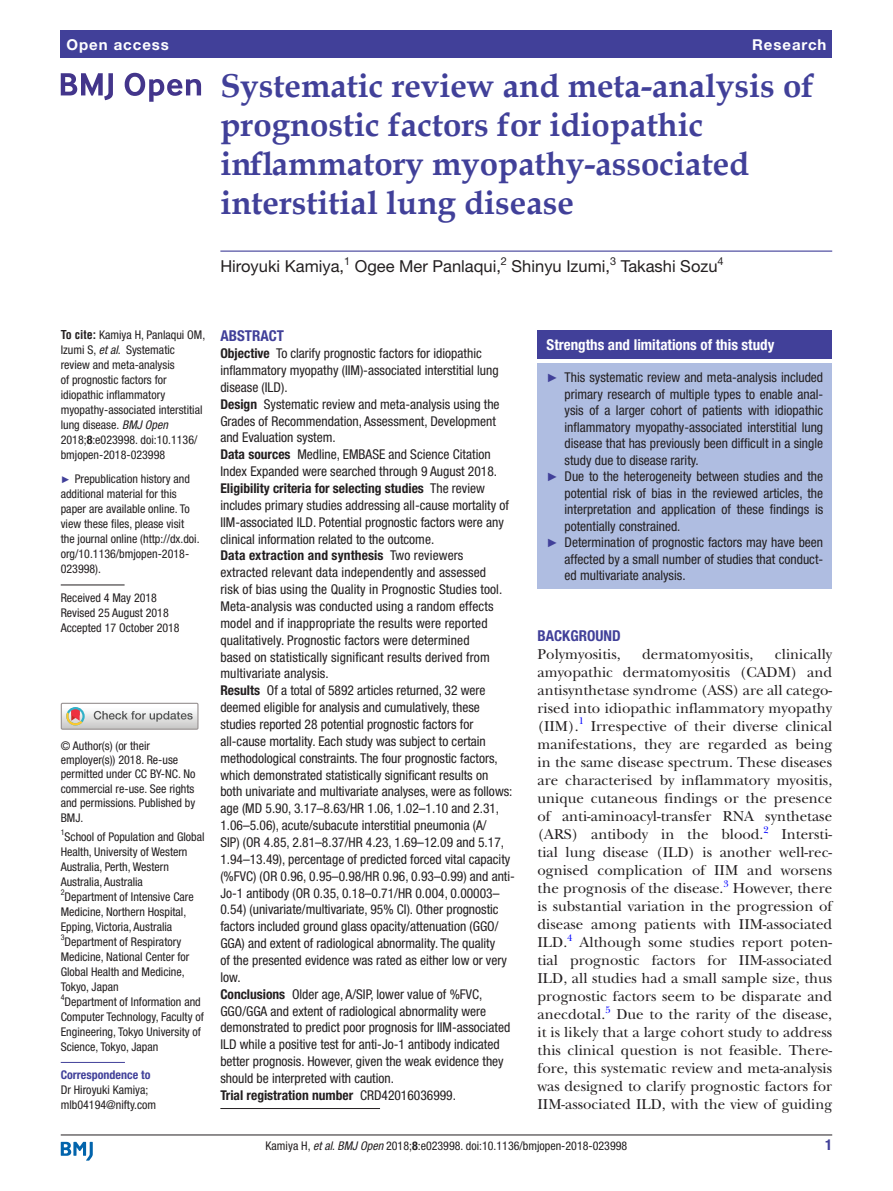
<style>
.page{position:relative;width:893px;height:1191px;background:#fff}
.page>*{position:absolute;margin:0;border:0;box-sizing:border-box;transform-origin:0 0}
.t1{font:700 33px/39px "Book Antiqua";color:#414099}
.t2{font:16.5px "Helvetica Neue LT Std";color:#231f20}
.t3{font:15px/18px "New Baskerville";color:#231f20;text-align:justify}
.t4{font:700 condensed 15px "Helvetica Neue LT Std";color:#fff}
.t5{font:700 condensed 15px "Helvetica Neue LT Std";color:#414099}
.t6{font:700 15px "Helvetica Neue LT Std";letter-spacing:.065em;color:#fff}
.t7{font:condensed 13.5px/16.8px "Helvetica Neue LT Std";color:#231f20}
.t8{font:condensed 12px/15px "Helvetica Neue LT Std";color:#231f20}
.t9{font:700 condensed 12px "Helvetica Neue LT Std";color:#414099}
.t10{font:10.95px "Helvetica Neue LT Std";color:#231f20}
.t11{font:9.9px "New Baskerville";color:#00f}
.t12{font:condensed 7.95px "Helvetica Neue LT Std";color:#231f20}
.s1{font-family:"Helvetica LT Std";font-weight:700}
.s2{font-style:italic}
.s3{font-weight:700}
.s4{font-family:"Arial";font-stretch:normal;font-size:9.75px;color:#414099}
.s5{font-family:"Arial";font-stretch:normal;font-size:12px;color:#414099}
</style>
<div class="page">
<hr style="left:61px;top:1134px;width:771px;height:1px;background:#231f20">
<svg style="left:61px;top:1141px;width:32px;height:19px"></svg>
<div style="left:61px;top:31px;width:771px;height:27px;background:#414099"></div>
<hr style="left:220px;top:250px;width:612px;height:2px;background:#414099">
<hr style="left:61px;top:584px;width:64px;height:1px;background:#231f20">
<hr style="left:61px;top:1062px;width:64px;height:1px;background:#414099">
<svg style="left:61px;top:73px;width:52px;height:27px"></svg>
<svg style="left:125px;top:73px;width:76px;height:29px"></svg>
<div style="left:61px;top:702px;width:138px;height:27px;border:1px solid #969090"></div>
<svg style="left:61px;top:703px;width:137px;height:26px"></svg>
<hr style="left:220px;top:1108px;width:160px;height:1px;background:#231f20">
<div style="left:538px;top:331px;width:294px;height:28px;background:#414099"></div>
<div style="left:538px;top:363px;width:294px;height:226px;background:#afbde1"></div>
<p class="t6" style="left:66px;top:35px;width:104px">Open access</p>
<p class="t6" style="left:752px;top:35px;width:76px">Research</p>
<h1 class="t1" style="left:220px;top:66px;width:595px">Systematic review and meta-analysis of prognostic factors for idiopathic inflammatory myopathy-associated interstitial lung disease</h1>
<p class="t2" style="left:220px;top:257px;width:125px">Hiroyuki Kamiya,</p>
<p class="t10" style="left:344px;top:254px;width:8px">1</p>
<p class="t2" style="left:355px;top:257px;width:148px">Ogee Mer Panlaqui,</p>
<p class="t10" style="left:501px;top:254px;width:8px">2</p>
<p class="t2" style="left:512px;top:257px;width:100px">Shinyu Izumi,</p>
<p class="t10" style="left:610px;top:254px;width:8px">3</p>
<p class="t2" style="left:621px;top:257px;width:98px">Takashi Sozu</p>
<p class="t10" style="left:718px;top:254px;width:8px">4</p>
<p class="t8" style="left:61px;top:327px;width:146px"><span class="s1">To cite:</span> Kamiya H, Panlaqui OM,<br>Izumi S, <span class="s2">et al</span>. Systematic review and meta-analysis<br>of prognostic factors for idiopathic inflammatory myopathy-associated interstitial lung disease. <span class="s2">BMJ Open<br></span>2018;<span class="s3">8</span>:e023998. doi:10.1136/ bmjopen-2018-023998</p>
<p class="t8" style="left:61px;top:471px;width:140px"><span class="s4">►</span> Prepublication history and additional material for this paper are available online. To view these files, please visit the journal online (http://dx.doi. org/10.1136/bmjopen-2018-<br>023998).</p>
<p class="t8" style="left:61px;top:590px;width:120px">Received 4 May 2018<br>Revised 25 August 2018<br>Accepted 17 October 2018</p>
<p class="t8" style="left:61px;top:738px;width:136px;line-height:14.4px">© Author(s) (or their employer(s)) 2018. Re-use permitted under CC BY-NC. No commercial re-use. See rights and permissions. Published by<br>BMJ.</p>
<p class="t12" style="left:61px;top:828px;width:5px">1</p>
<p class="t8" style="left:61px;top:829px;width:145px;text-indent:4px">School of Population and Global<br>Health, University of Western<br>Australia, Perth, Western<br>Australia, Australia</p>
<p class="t12" style="left:61px;top:888px;width:5px">2</p>
<p class="t8" style="left:61px;top:889px;width:135px;text-indent:4px">Department of Intensive Care<br>Medicine, Northern Hospital,<br>Epping, Victoria, Australia</p>
<p class="t12" style="left:61px;top:933px;width:5px">3</p>
<p class="t8" style="left:61px;top:934px;width:145px;text-indent:4px">Department of Respiratory<br>Medicine, National Center for<br>Global Health and Medicine,<br>Tokyo, Japan<br><sup>4</sup>Department of Information and<br>Computer Technology, Faculty of<br>Engineering, Tokyo University of<br>Science, Tokyo, Japan</p>
<p class="t9" style="left:61px;top:1067px;width:91px">Correspondence to</p>
<p class="t8" style="left:61px;top:1082px;width:97px">Dr Hiroyuki Kamiya; mlb04194@nifty.com</p>
<p class="t5" style="left:220px;top:327px;width:65px">Abstract</p>
<p class="t7" style="left:220px;top:345px;width:296px"><span class="s3">Objective</span> To clarify prognostic factors for idiopathic inflammatory myopathy (IIM)-associated interstitial lung disease (ILD).<br><span class="s3">Design</span> Systematic review and meta-analysis using the Grades of Recommendation, Assessment, Development and Evaluation system.<br><span class="s3">Data sources</span> Medline, EMBASE and Science Citation Index Expanded were searched through 9 August 2018.<br><span class="s3">Eligibility criteria for selecting studies</span> The review includes primary studies addressing all-cause mortality of IIM-associated ILD. Potential prognostic factors were any clinical information related to the outcome.<br><span class="s3">Data extraction and synthesis</span> Two reviewers<br>extracted relevant data independently and assessed<br>risk of bias using the Quality in Prognostic Studies tool.<br>Meta-analysis was conducted using a random effects model and if inappropriate the results were reported qualitatively. Prognostic factors were determined<br>based on statistically significant results derived from multivariate analysis.<br><span class="s3">Results</span> Of a total of 5892 articles returned, 32 were deemed eligible for analysis and cumulatively, these studies reported 28 potential prognostic factors for all-cause mortality. Each study was subject to certain methodological constraints. The four prognostic factors, which demonstrated statistically significant results on<br>both univariate and multivariate analyses, were as follows: age (MD 5.90, 3.17–8.63/HR 1.06, 1.02–1.10 and 2.31, 1.06–5.06), acute/subacute interstitial pneumonia (A/<br>SIP) (OR 4.85, 2.81–8.37/HR 4.23, 1.69–12.09 and 5.17, 1.94–13.49), percentage of predicted forced vital capacity (%FVC) (OR 0.96, 0.95–0.98/HR 0.96, 0.93–0.99) and anti-Jo-1 antibody (OR 0.35, 0.18–0.71/HR 0.004, 0.00003– 0.54) (univariate/multivariate, 95% CI). Other prognostic factors included ground glass opacity/attenuation (GGO/ GGA) and extent of radiological abnormality. The quality<br>of the presented evidence was rated as either low or very low.<br><span class="s3">Conclusions</span> Older age, A/SIP, lower value of %FVC, GGO/GGA and extent of radiological abnormality were demonstrated to predict poor prognosis for IIM-associated ILD while a positive test for anti-Jo-1 antibody indicated better prognosis. However, given the weak evidence they should be interpreted with caution.<br><span class="s3">Trial registration number</span> CRD42016036999.</p>
<p class="t4" style="left:547px;top:336px;width:229px">Strengths and limitations of this study</p>
<p class="t7" style="left:547px;top:369px;width:278px"><span class="s5">►</span> This systematic review and meta-analysis included</p>
<p class="t7" style="left:565px;top:385px;width:260px">primary research of multiple types to enable anal-</p>
<p class="t7" style="left:565px;top:402px;width:260px">ysis of a larger cohort of patients with idiopathic</p>
<p class="t7" style="left:565px;top:418px;width:260px">inflammatory myopathy-associated interstitial lung</p>
<p class="t7" style="left:565px;top:435px;width:260px">disease that has previously been difficult in a single</p>
<p class="t7" style="left:565px;top:451px;width:136px">study due to disease rarity.</p>
<p class="t7" style="left:547px;top:468px;width:278px"><span class="s5">►</span> Due to the heterogeneity between studies and the</p>
<p class="t7" style="left:565px;top:484px;width:260px">potential risk of bias in the reviewed articles, the</p>
<p class="t7" style="left:565px;top:501px;width:260px">interpretation and application of these findings is</p>
<p class="t7" style="left:565px;top:517px;width:117px">potentially constrained.</p>
<p class="t7" style="left:547px;top:534px;width:278px"><span class="s5">►</span> Determination of prognostic factors may have been</p>
<p class="t7" style="left:565px;top:550px;width:260px">affected by a small number of studies that conduct-</p>
<p class="t7" style="left:565px;top:567px;width:123px">ed multivariate analysis.</p>
<p class="t5" style="left:538px;top:627px;width:83px">Background</p>
<p class="t3" style="left:538px;top:645px;width:85px">Polymyositis,</p>
<p class="t3" style="left:642px;top:645px;width:112px">dermatomyositis,</p>
<p class="t3" style="left:538px;top:645px;width:296px;text-indent:237px">clinically amyopathic dermatomyositis (CADM) and antisynthetase syndrome (ASS) are all catego&shy;rised into idiopathic inflammatory myopathy (IIM).</p>
<p class="t11" style="left:579px;top:715px;width:7px">1</p>
<p class="t3" style="left:538px;top:717px;width:296px;text-indent:53px">Irrespective of their diverse clinical manifestations, they are regarded as being in the same disease spectrum. These diseases are characterised by inflammatory myositis, unique cutaneous findings or the presence of anti-aminoacyl-transfer RNA synthetase (ARS) antibody in the blood.</p>
<p class="t11" style="left:763px;top:823px;width:7px">2</p>
<p class="t3" style="left:538px;top:825px;width:296px;text-indent:244px">Intersti&shy;tial lung disease (ILD) is another well-rec&shy;ognised complication of IIM and worsens the prognosis of the disease.</p>
<p class="t11" style="left:723px;top:877px;width:7px">3</p>
<p class="t3" style="left:538px;top:879px;width:296px;text-indent:195px">However, there is substantial variation in the progression of disease among patients with IIM-associated ILD.</p>
<p class="t11" style="left:567px;top:931px;width:7px">4</p>
<p class="t3" style="left:538px;top:933px;width:296px;text-indent:42px">Although some studies report poten&shy;tial prognostic factors for IIM-associated ILD, all studies had a small sample size, thus prognostic factors seem to be disparate and anecdotal.<sup>5</sup> Due to the rarity of the disease, it is likely that a large cohort study to address this clinical question is not feasible. There&shy;fore, this systematic review and meta-analysis was designed to clarify prognostic factors for IIM-associated ILD, with the view of guiding</p>
<p class="t8" style="left:266px;top:1137px;width:363px">Kamiya H, <span class="s2">et al</span>. <span class="s2">BMJ Open</span> 2018;<span class="s3">8</span>:e023998. doi:10.1136/bmjopen-2018-023998</p>
<p class="t5" style="left:825px;top:1135px;width:9px">1</p>
</div>
